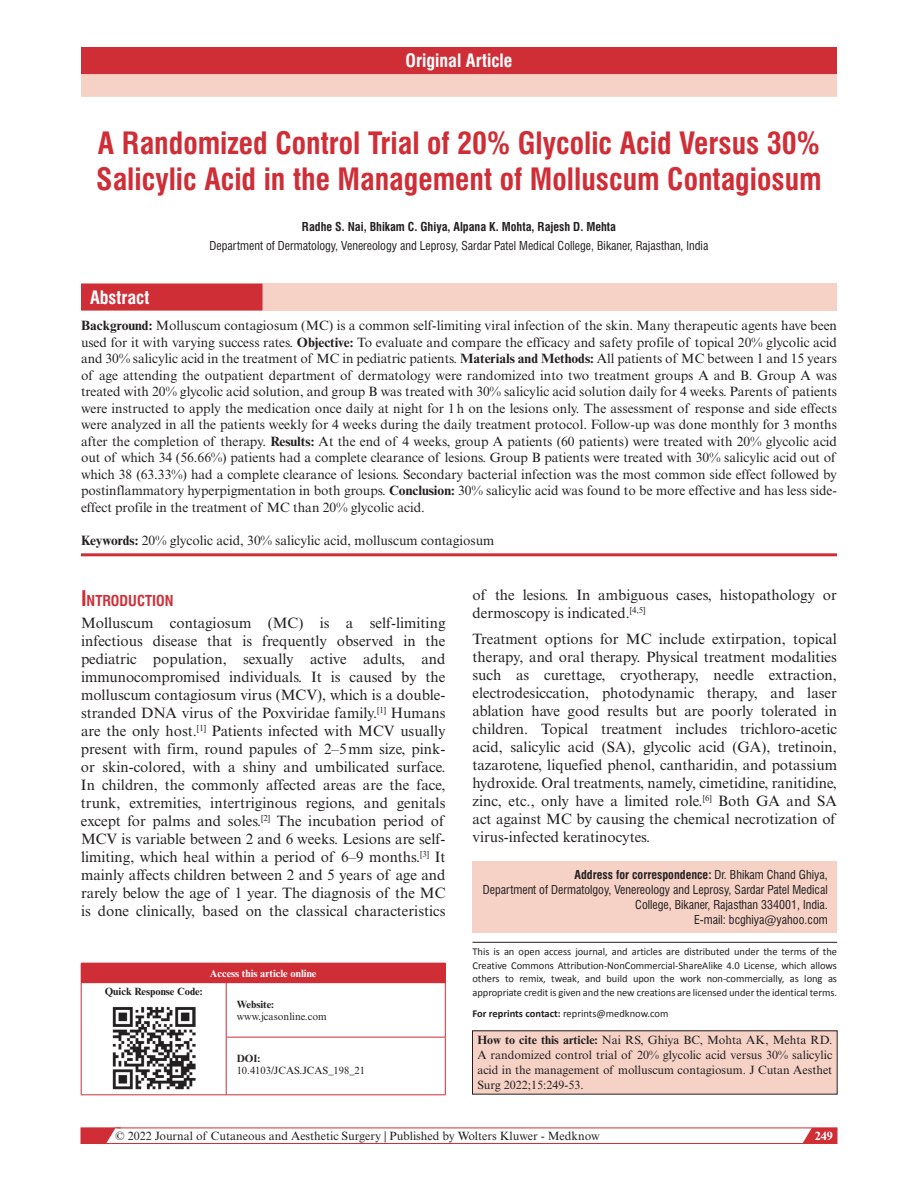
<style>
.page{position:relative;width:918px;height:1188px;background:#fff}
.page>*{position:absolute;margin:0;border:0;box-sizing:border-box;transform-origin:0 0}
.t1{font:700 condensed 30px/36px "Swiss 721 BT";color:#d02e37}
.t2{font:700 condensed 18px "Swiss 721 BT";color:#fff}
.t3{font:15px/18px "Times New Roman MT Std";color:#231f20;text-align:justify}
.t4{font:700 condensed 14.7px "Swiss 721 BT";color:#d02e37}
.t5{font:13.5px/16.5px "Times New Roman MT Std";color:#231f20;text-align:justify}
.t6{font:condensed 12px/15px "Swiss 721 BT";color:#231f20;text-align:right}
.t7{font:12px/15px "Times New Roman MT Std";color:#231f20;text-align:justify}
.t8{font:700 condensed 12px "Swiss 721 BT";color:#231f20}
.t9{font:700 12px "Times New Roman MT Std";color:#fff}
.t10{font:10.5px/13.5px "Calibri";letter-spacing:-.005em;color:#231f20;text-align:justify}
.t11{font:10.5px "Times New Roman MT Std";color:#231f20}
.t12{font:700 10.5px "Times New Roman MT Std";color:#231f20}
.t13{font:700 10.5px "Times New Roman MT Std";color:#fff}
.s1{font-weight:700}
.s2{font-size:21px}
</style>
<div class="page">
<svg style="left:798px;top:1127px;width:39px;height:15px"></svg>
<div style="left:81px;top:1128px;width:756px;height:16px;border:1px solid #d02e37"></div>
<svg style="left:81px;top:1127px;width:40px;height:17px"></svg>
<div style="left:81px;top:963px;width:364px;height:20px;background:#d02e37"></div>
<svg style="left:445px;top:964px;width:1px;height:18px"></svg>
<hr style="left:81px;top:1095px;width:145px;height:1px;background:#d02e37">
<hr style="left:226px;top:963px;width:220px;height:1px;background:#d02e37">
<hr style="left:81px;top:983px;width:1px;height:54px;background:#d02e37">
<hr style="left:81px;top:1037px;width:1px;height:58px;background:#d02e37">
<hr style="left:226px;top:983px;width:1px;height:54px;background:#d02e37">
<hr style="left:226px;top:982px;width:220px;height:1px;background:#d02e37">
<hr style="left:445px;top:983px;width:1px;height:54px;background:#d02e37">
<hr style="left:226px;top:1037px;width:1px;height:58px;background:#d02e37">
<hr style="left:226px;top:1037px;width:220px;height:1px;background:#d02e37">
<hr style="left:445px;top:1037px;width:1px;height:58px;background:#d02e37">
<hr style="left:226px;top:1095px;width:220px;height:1px;background:#d02e37">
<img style="left:112px;top:1007px;width:83px;height:82px">
<div style="left:472px;top:861px;width:365px;height:57px;background:#f5d2c5"></div>
<div style="left:472px;top:906px;width:365px;height:27px;background:#f5d2c5"></div>
<hr style="left:472px;top:942px;width:365px;height:1px;background:#231f20">
<div style="left:472px;top:1031px;width:365px;height:63px;background:#f5d2c5"></div>
<div style="left:81px;top:47px;width:756px;height:28px;background:#d02e37"></div>
<div style="left:81px;top:74px;width:756px;height:23px;background:#f5d2c5"></div>
<div style="left:81px;top:284px;width:756px;height:27px;background:#f5d2c5"></div>
<div style="left:81px;top:284px;width:181px;height:26px;background:#d02e37"></div>
<hr style="left:81px;top:553px;width:756px;height:3px;background:#d02e37">
<p class="t2" style="left:405px;top:50px;width:109px">Original Article</p>
<h1 class="t1" style="left:96px;top:125px;width:727px">A Randomized Control Trial of 20% Glycolic Acid Versus 30%<br>Salicylic Acid in the Management of Molluscum Contagiosum</h1>
<p class="t8" style="left:302px;top:220px;width:316px">Radhe S. Nai, Bhikam C. Ghiya, Alpana K. Mohta, Rajesh D. Mehta</p>
<p class="t6" style="left:210px;top:238px;width:500px">Department of Dermatology, Venereology and Leprosy, Sardar Patel Medical College, Bikaner, Rajasthan, India</p>
<p class="t2" style="left:90px;top:287px;width:61px">Abstract</p>
<p class="t5" style="left:81px;top:317px;width:758px"><span class="s1">Background:</span> Molluscum contagiosum (MC) is a common self-limiting viral infection of the skin. Many therapeutic agents have been used for it with varying success rates. <span class="s1">Objective:</span> To evaluate and compare the efficacy and safety profile of topical 20% glycolic acid and 30% salicylic acid in the treatment of MC in pediatric patients. <span class="s1">Materials and Methods:</span> All patients of MC between 1 and 15 years of age attending the outpatient department of dermatology were randomized into two treatment groups A and B. Group A was treated with 20% glycolic acid solution, and group B was treated with 30% salicylic acid solution daily for 4 weeks. Parents of patients were instructed to apply the medication once daily at night for 1h on the lesions only. The assessment of response and side effects were analyzed in all the patients weekly for 4 weeks during the daily treatment protocol. Follow-up was done monthly for 3 months after the completion of therapy. <span class="s1">Results:</span> At the end of 4 weeks, group A patients (60 patients) were treated with 20% glycolic acid out of which 34 (56.66%) patients had a complete clearance of lesions. Group B patients were treated with 30% salicylic acid out of which 38 (63.33%) had a complete clearance of lesions. Secondary bacterial infection was the most common side effect followed by postinflammatory hyperpigmentation in both groups. <span class="s1">Conclusion:</span> 30% salicylic acid was found to be more effective and has less side&shy;effect profile in the treatment of MC than 20% glycolic acid.</p>
<p class="t5" style="left:81px;top:532px;width:415px"><span class="s1">Keywords:</span> 20% glycolic acid, 30% salicylic acid, molluscum contagiosum</p>
<p class="t4" style="left:81px;top:592px;width:94px"><span class="s2">I</span>NTRODUCTION</p>
<p class="t3" style="left:81px;top:614px;width:366px">Molluscum contagiosum (MC) is a self-limiting infectious disease that is frequently observed in the pediatric population, sexually active adults, and immunocompromised individuals. It is caused by the molluscum contagiosum virus (MCV), which is a double&shy;stranded DNA virus of the Poxviridae family.<sup>[1]</sup> Humans are the only host.<sup>[1]</sup> Patients infected with MCV usually present with firm, round papules of 2–5mm size, pink&shy;or skin-colored, with a shiny and umbilicated surface.<br>In children, the commonly affected areas are the face, trunk, extremities, intertriginous regions, and genitals except for palms and soles.<sup>[2]</sup> The incubation period of MCV is variable between 2 and 6 weeks. Lesions are self&shy;limiting, which heal within a period of 6–9 months.<sup>[3]</sup> It mainly affects children between 2 and 5 years of age and rarely below the age of 1 year. The diagnosis of the MC is done clinically, based on the classical characteristics</p>
<p class="t13" style="left:210px;top:967px;width:108px">Access this article online</p>
<p class="t12" style="left:105px;top:985px;width:100px">Quick Response Code:</p>
<p class="t12" style="left:237px;top:998px;width:39px">Website:</p>
<p class="t11" style="left:237px;top:1010px;width:92px">www.jcasonline.com</p>
<p class="t12" style="left:237px;top:1052px;width:25px">DOI:</p>
<p class="t11" style="left:237px;top:1064px;width:130px">10.4103/JCAS.JCAS_198_21</p>
<p class="t3" style="left:473px;top:586px;width:366px">of the lesions. In ambiguous cases, histopathology or dermoscopy is indicated.<sup>[4,5]</sup></p>
<p class="t3" style="left:472px;top:630px;width:366px">Treatment options for MC include extirpation, topical therapy, and oral therapy. Physical treatment modalities such as curettage, cryotherapy, needle extraction, electrodesiccation, photodynamic therapy, and laser ablation have good results but are poorly tolerated in children. Topical treatment includes trichloro-acetic acid, salicylic acid (SA), glycolic acid (GA), tretinoin, tazarotene, liquefied phenol, cantharidin, and potassium hydroxide. Oral treatments, namely, cimetidine, ranitidine, zinc, etc., only have a limited role.<sup>[6]</sup> Both GA and SA act against MC by causing the chemical necrotization of virus-infected keratinocytes.</p>
<p class="t6" style="left:483px;top:867px;width:347px"><span class="s1">Address for correspondence:</span> Dr. Bhikam Chand Ghiya,<br>Department of Dermatolgoy, Venereology and Leprosy, Sardar Patel Medical College, Bikaner, Rajasthan 334001, India.<br>E-mail: bcghiya@yahoo.com</p>
<p class="t10" style="left:472px;top:945px;width:366px">This is an open access journal, and articles are distributed under the terms of the Creative Commons Attribution-NonCommercial-ShareAlike 4.0 License, which allows others to remix, tweak, and build upon the work non-commercially, as long as appropriate credit is given and the new creations are licensed under the identical terms.</p>
<p class="t10" style="left:472px;top:1007px;width:198px"><span class="s1">For reprints contact:</span> reprints@medknow.com</p>
<p class="t7" style="left:477px;top:1033px;width:356px"><span class="s1">How to cite this article:</span> Nai RS, Ghiya BC, Mohta AK, Mehta RD.<br>A randomized control trial of 20% glycolic acid versus 30% salicylic acid in the management of molluscum contagiosum. J Cutan Aesthet Surg 2022;15:249-53.</p>
<p class="t7" style="left:116px;top:1128px;width:486px">© 2022 Journal of Cutaneous and Aesthetic Surgery | Published by Wolters Kluwer - Medknow</p>
<p class="t9" style="left:815px;top:1128px;width:19px">249</p>
</div>
